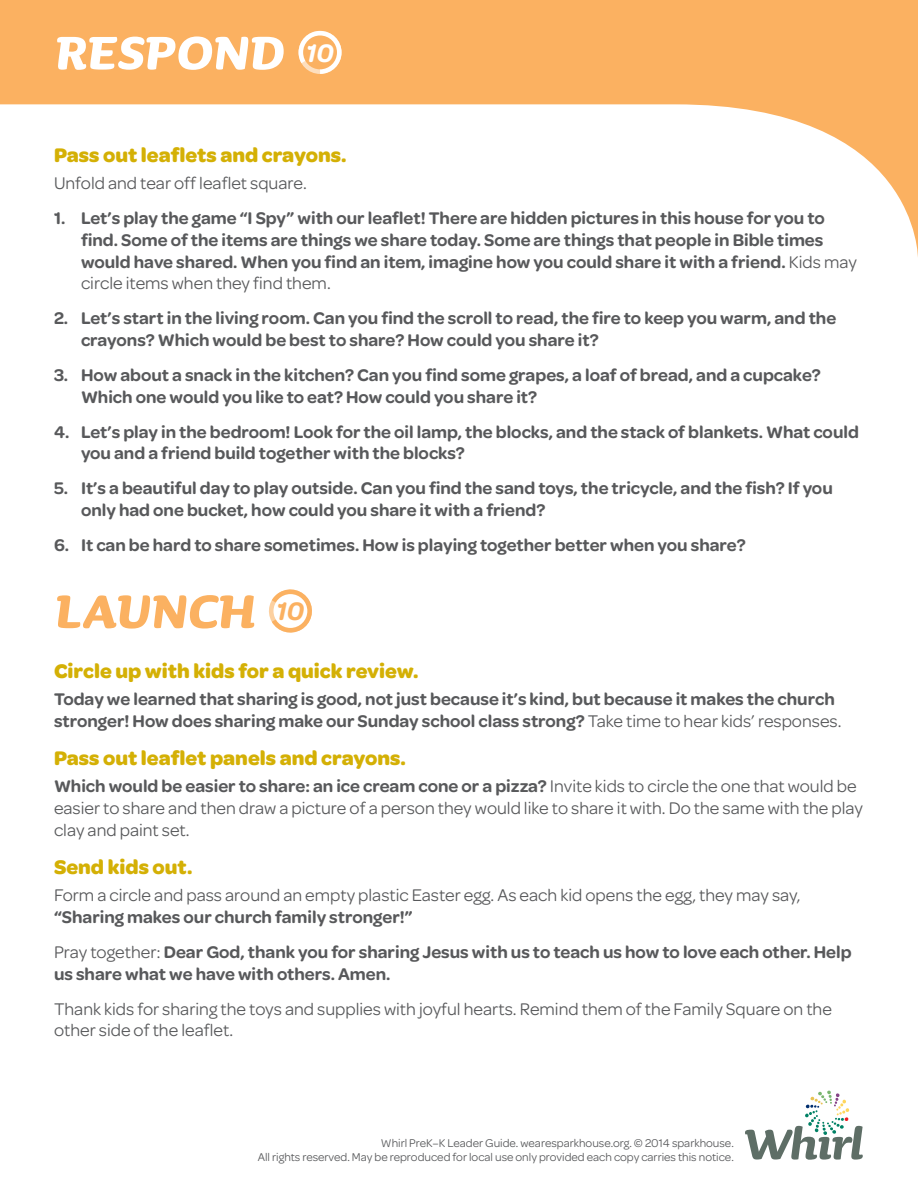
<style>
.page{position:relative;width:918px;height:1188px;background:#fff}
.page>*{position:absolute;margin:0;border:0;box-sizing:border-box;transform-origin:0 0}
.t1{font:italic 700 60px "Sauna";letter-spacing:.015em;color:#fff}
.t2{font:italic 700 60px "Sauna";letter-spacing:.015em;color:#fbb161}
.t3{font:italic 600 27px "Omnes";color:#fff}
.t4{font:italic 600 27px "Omnes";color:#fbb161}
.t5{font:700 21px "Omnes";color:#d4b005}
.t6{font:600 18px/21.6px "Omnes";color:#58595b}
.t7{font:18px/21.6px "Omnes";color:#58595b}
.t8{font:12px/14.4px "Omnes";color:#58595b;text-align:right}
.s1{font-weight:400}
.s2{font-weight:600}
</style>
<div class="page">
<svg style="left:745px;top:1091px;width:118px;height:69px"></svg>
<svg style="left:0;top:0;width:918px;height:257px"></svg>
<svg style="left:299px;top:31px;width:43px;height:43px"></svg>
<div style="left:303px;top:35px;width:34px;height:34px;background:#fbb161;border-radius:50%"></div>
<svg style="left:269px;top:589px;width:43px;height:44px"></svg>
<div style="left:274px;top:594px;width:33px;height:34px;background:#fff;border-radius:50%"></div>
<h1 class="t1" style="left:56px;top:15px;width:230px">RESPOND</h1>
<h2 class="t3" style="left:306px;top:37px;width:29px">10</h2>
<p class="t5" style="left:54px;top:143px;width:294px">Pass out leaflets and crayons.</p>
<p class="t7" style="left:54px;top:173px;width:254px">Unfold and tear off leaflet square.</p>
<p class="t6" style="left:81px;top:208px;width:777px;text-indent:-27px">1. Let’s play the game “I Spy” with our leaflet! There are hidden pictures in this house for you to find. Some of the items are things we share today. Some are things that people in Bible times would have shared. When you find an item, imagine how you could share it with a friend. <span class="s1">Kids may circle items when they find them.</span></p>
<p class="t6" style="left:81px;top:307px;width:757px;text-indent:-27px">2. Let’s start in the living room. Can you find the scroll to read, the fire to keep you warm, and the crayons? Which would be best to share? How could you share it?</p>
<p class="t6" style="left:81px;top:364px;width:741px;text-indent:-27px">3. How about a snack in the kitchen? Can you find some grapes, a loaf of bread, and a cupcake?<br>Which one would you like to eat? How could you share it?</p>
<p class="t6" style="left:81px;top:421px;width:779px;text-indent:-27px">4. Let’s play in the bedroom! Look for the oil lamp, the blocks, and the stack of blankets. What could you and a friend build together with the blocks?</p>
<p class="t6" style="left:81px;top:478px;width:753px;text-indent:-27px">5. It’s a beautiful day to play outside. Can you find the sand toys, the tricycle, and the fish? If you only had one bucket, how could you share it with a friend?</p>
<p class="t6" style="left:54px;top:534px;width:693px">6. It can be hard to share sometimes. How is playing together better when you share?</p>
<h1 class="t2" style="left:56px;top:573px;width:201px">LAUNCH</h1>
<h2 class="t4" style="left:276px;top:596px;width:29px">10</h2>
<p class="t5" style="left:54px;top:659px;width:366px">Circle up with kids for a quick review.</p>
<p class="t6" style="left:54px;top:688px;width:789px">Today we learned that sharing is good, not just because it’s kind, but because it makes the church stronger! How does sharing make our Sunday school class strong? <span class="s1">Take time to hear kids’ responses.</span></p>
<p class="t5" style="left:54px;top:746px;width:353px">Pass out leaflet panels and crayons.</p>
<p class="t7" style="left:54px;top:776px;width:810px"><span class="s2">Which would be easier to share: an ice cream cone or a pizza?</span> Invite kids to circle the one that would be easier to share and then draw a picture of a person they would like to share it with. Do the same with the play clay and paint set.</p>
<p class="t5" style="left:54px;top:855px;width:140px">Send kids out.</p>
<p class="t7" style="left:54px;top:885px;width:748px">Form a circle and pass around an empty plastic Easter egg. As each kid opens the egg, they may say,</p>
<p class="t6" style="left:54px;top:899px;width:799px;line-height:35.1px">“Sharing makes our church family stronger!”<br><span class="s1">Pray together:</span> Dear God, thank you for sharing Jesus with us to teach us how to love each other. Help</p>
<p class="t6" style="left:54px;top:963px;width:338px">us share what we have with others. Amen.</p>
<p class="t7" style="left:54px;top:998px;width:779px">Thank kids for sharing the toys and supplies with joyful hearts. Remind them of the Family Square on the other side of the leaflet.</p>
<p class="t8" style="left:258px;top:1135px;width:478px">Whirl PreK–K Leader Guide. wearesparkhouse.org. © 2014 sparkhouse.<br>All rights reserved. May be reproduced for local use only provided each copy carries this notice.</p>
</div>
